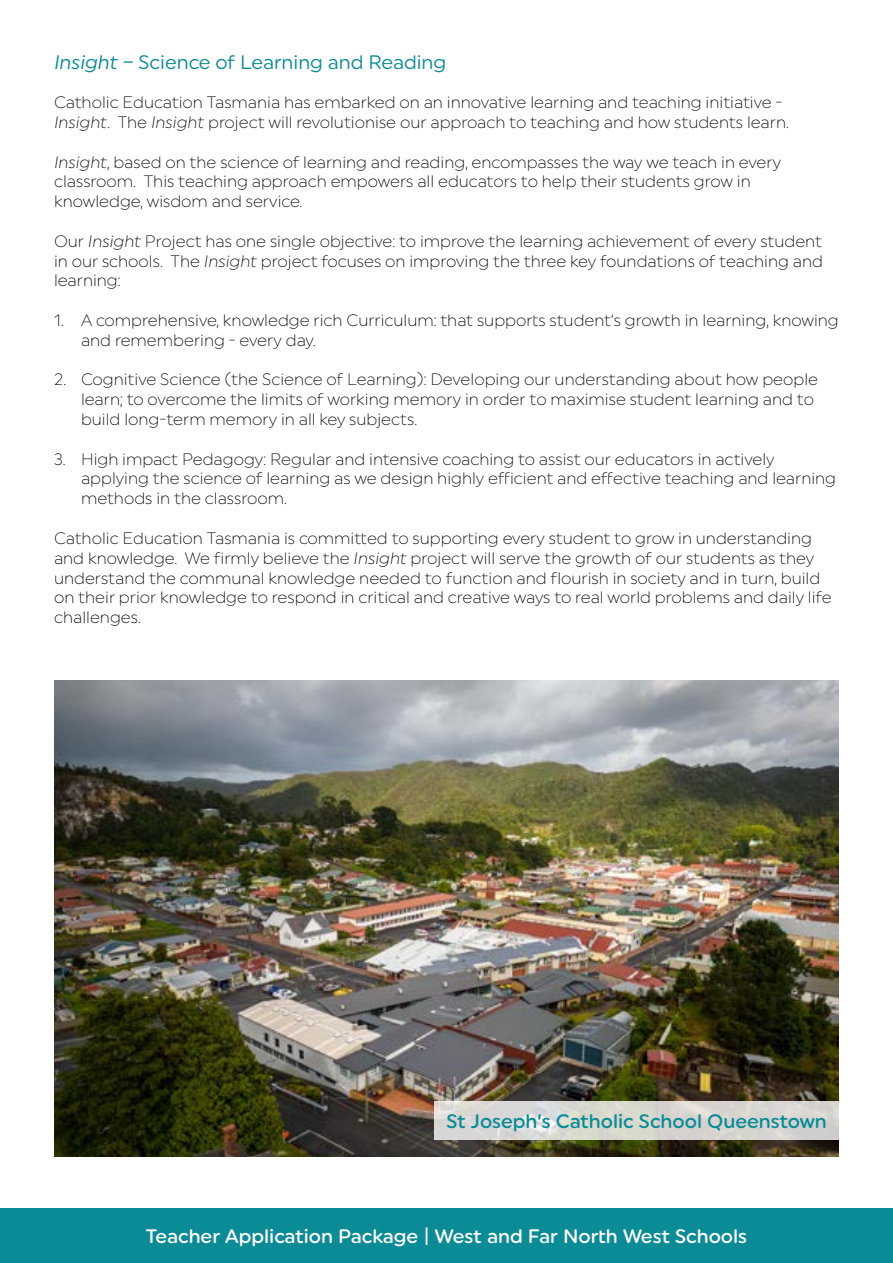
<style>
.page{position:relative;width:893px;height:1263px;background:#fff}
.page>*{position:absolute;margin:0;border:0;box-sizing:border-box;transform-origin:0 0}
.t1{font:500 19.5px "Uniform Rnd";color:#fff}
.t2{font:19.5px "Uniform Rounded";color:#0a8b95}
.t3{font:500 19.5px "Uniform Rnd";color:#0a8b95}
.t4{font:300 16.5px/19.8px "Uniform Rounded";color:#000}
.s1{font-family:"Uniform";font-style:italic}
</style>
<div class="page">
<div style="left:0;top:1209px;width:893px;height:54px;background:#0a8b95"></div>
<img style="left:54px;top:680px;width:785px;height:477px">
<svg style="left:434px;top:1102px;width:405px;height:38px;background:#d8d7d2"></svg>
<p class="t2" style="left:54px;top:50px;width:394px"><span class="s1">Insight</span> – Science of Learning and Reading</p>
<p class="t4" style="left:54px;top:92px;width:736px">Catholic Education Tasmania has embarked on an innovative learning and teaching initiative -<br><span class="s1">Insight</span>. The <span class="s1">Insight</span> project will revolutionise our approach to teaching and how students learn.</p>
<p class="t4" style="left:54px;top:152px;width:729px"><span class="s1">Insight</span>, based on the science of learning and reading, encompasses the way we teach in every classroom. This teaching approach empowers all educators to help their students grow in knowledge, wisdom and service.</p>
<p class="t4" style="left:54px;top:231px;width:770px;text-align:justify">Our <span class="s1">Insight</span> Project has one single objective: to improve the learning achievement of every student in our schools. The <span class="s1">Insight</span> project focuses on improving the three key foundations of teaching and learning:</p>
<p class="t4" style="left:81px;top:310px;width:759px;text-indent:-27px">1. A comprehensive, knowledge rich Curriculum: that supports student’s growth in learning, knowing and remembering - every day.</p>
<p class="t4" style="left:81px;top:369px;width:739px;text-indent:-27px">2. Cognitive Science (the Science of Learning): Developing our understanding about how people learn; to overcome the limits of working memory in order to maximise student learning and to build long-term memory in all key subjects.</p>
<p class="t4" style="left:81px;top:449px;width:757px;text-indent:-27px">3. High impact Pedagogy: Regular and intensive coaching to assist our educators in actively applying the science of learning as we design highly efficient and effective teaching and learning methods in the classroom.</p>
<p class="t4" style="left:54px;top:528px;width:779px">Catholic Education Tasmania is committed to supporting every student to grow in understanding and knowledge. We firmly believe the <span class="s1">Insight</span> project will serve the growth of our students as they understand the communal knowledge needed to function and flourish in society and in turn, build on their prior knowledge to respond in critical and creative ways to real world problems and daily life challenges.</p>
<p class="t3" style="left:446px;top:1110px;width:382px">St Joseph’s Catholic School Queenstown</p>
<p class="t1" style="left:146px;top:1225px;width:603px">Teacher Application Package | West and Far North West Schools</p>
</div>
